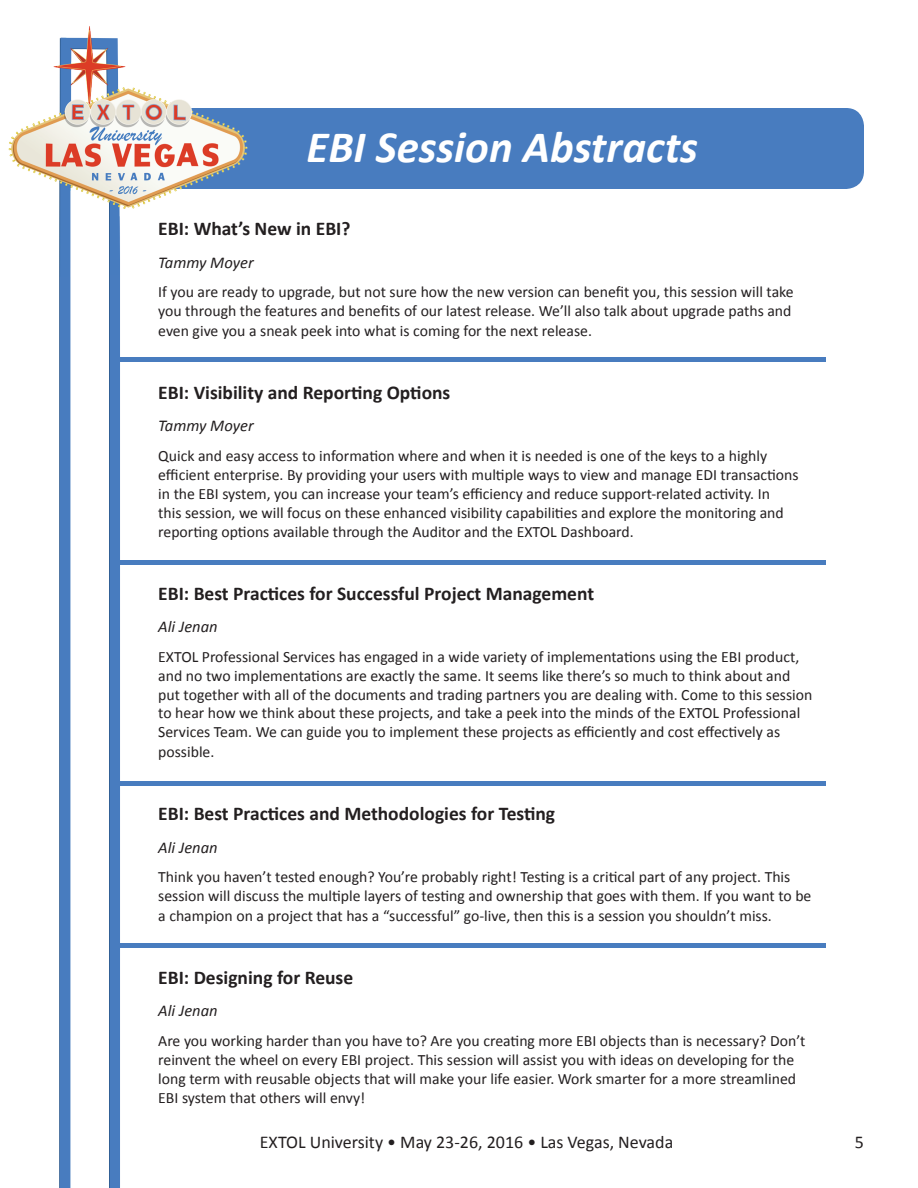
<style>
.page{position:relative;width:918px;height:1188px;background:#fff}
.page>*{position:absolute;margin:0;border:0;box-sizing:border-box;transform-origin:0 0}
.t1{font:italic 700 45px "Calibri";color:#fff}
.t2{font:700 19.5px "Calibri";color:#231f20}
.t3{font:18px "Calibri";color:#231f20}
.t4{font:italic 16.5px "Calibri";color:#231f20}
.t5{font:15.75px/18.9px "Calibri";color:#231f20}
</style>
<div class="page">
<div style="left:135px;top:108px;width:729px;height:81px;background:#487cbf;border-radius:18px"></div>
<img style="left:8px;top:26px;width:263px;height:1162px">
<div style="left:115px;top:357px;width:711px;height:5px;background:#487cbf"></div>
<div style="left:115px;top:560px;width:711px;height:5px;background:#487cbf"></div>
<hr style="left:115px;top:781px;width:711px;height:4px;background:#487cbf">
<div style="left:115px;top:943px;width:711px;height:5px;background:#487cbf"></div>
<p class="t1" style="left:306px;top:118px;width:393px">EBI Session Abstracts</p>
<p class="t2" style="left:158px;top:216px;width:194px">EBI: What’s New in EBI?</p>
<p class="t4" style="left:158px;top:251px;width:97px">Tammy Moyer</p>
<p class="t5" style="left:158px;top:282px;width:637px;line-height:19.4px">If you are ready to upgrade, but not sure how the new version can benefit you, this session will take you through the features and benefits of our latest release. We’ll also talk about upgrade paths and even give you a sneak peek into what is coming for the next release.</p>
<p class="t2" style="left:158px;top:380px;width:294px">EBI: Visibility and Reporting Options</p>
<p class="t4" style="left:158px;top:415px;width:97px">Tammy Moyer</p>
<p class="t5" style="left:158px;top:446px;width:642px">Quick and easy access to information where and when it is needed is one of the keys to a highly efficient enterprise. By providing your users with multiple ways to view and manage EDI transactions in the EBI system, you can increase your team’s efficiency and reduce support-related activity. In<br>this session, we will focus on these enhanced visibility capabilities and explore the monitoring and reporting options available through the Auditor and the EXTOL Dashboard.</p>
<p class="t2" style="left:158px;top:581px;width:437px">EBI: Best Practices for Successful Project Management</p>
<p class="t4" style="left:158px;top:615px;width:61px">Ali Jenan</p>
<p class="t5" style="left:158px;top:647px;width:656px">EXTOL Professional Services has engaged in a wide variety of implementations using the EBI product, and no two implementations are exactly the same. It seems like there’s so much to think about and put together with all of the documents and trading partners you are dealing with. Come to this session to hear how we think about these projects, and take a peek into the minds of the EXTOL Professional Services Team. We can guide you to implement these projects as efficiently and cost effectively as possible.</p>
<p class="t2" style="left:158px;top:801px;width:398px">EBI: Best Practices and Methodologies for Testing</p>
<p class="t4" style="left:158px;top:836px;width:61px">Ali Jenan</p>
<p class="t5" style="left:158px;top:867px;width:655px;line-height:19.4px">Think you haven’t tested enough? You’re probably right! Testing is a critical part of any project. This session will discuss the multiple layers of testing and ownership that goes with them. If you want to be a champion on a project that has a “successful” go-live, then this is a session you shouldn’t miss.</p>
<p class="t2" style="left:158px;top:965px;width:196px">EBI: Designing for Reuse</p>
<p class="t4" style="left:158px;top:1000px;width:61px">Ali Jenan</p>
<p class="t5" style="left:158px;top:1031px;width:649px">Are you working harder than you have to? Are you creating more EBI objects than is necessary? Don’t reinvent the wheel on every EBI project. This session will assist you with ideas on developing for the long term with reusable objects that will make your life easier. Work smarter for a more streamlined EBI system that others will envy!</p>
<p class="t3" style="left:260px;top:1130px;width:415px">EXTOL University • May 23-26, 2016 • Las Vegas, Nevada</p>
<p class="t3" style="left:855px;top:1130px;width:11px">5</p>
</div>
